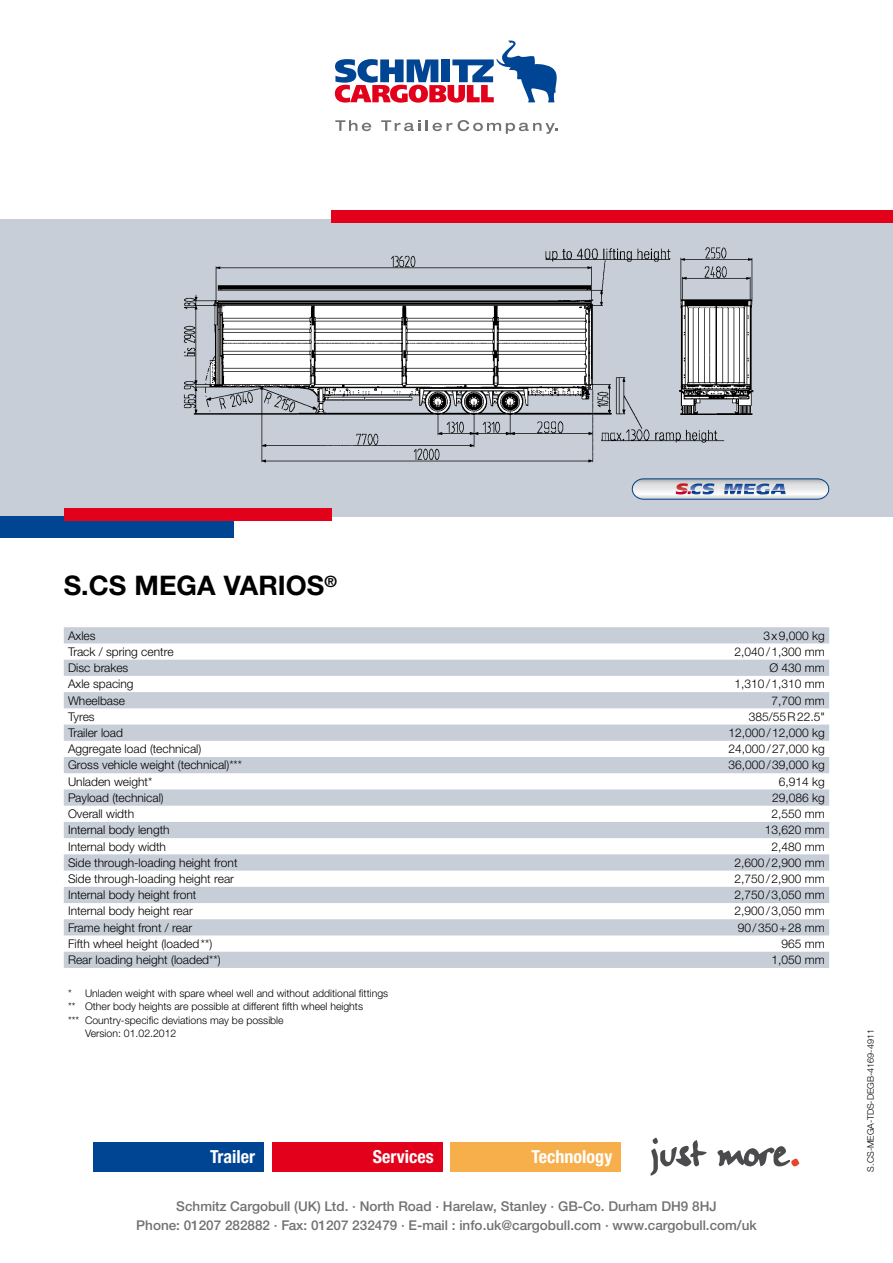
<style>
.page{position:relative;width:893px;height:1263px;background:#fff}
.page>*{position:absolute;margin:0;border:0;box-sizing:border-box;transform-origin:0 0}
.t1{font:700 27px "Helvetica Neue LTW1 G";color:#000}
.t2{font:700 condensed 18px "Helvetica Neue LT Pro";color:#fff}
.t3{font:500 13.5px/19.5px "Helvetica Neue LTW1 G";color:#707172;text-align:center}
.t4{font:300 12px "Helvetica Neue LTW1 G";color:#000}
.t5{font:300 10.5px "Helvetica Neue LTW1 G";color:#000}
.t6{font:300 9px "Helvetica Neue LTW1 G";color:#000}
</style>
<div class="page">
<svg style="left:335px;top:41px;width:222px;height:62px"></svg>
<svg style="left:335px;top:120px;width:36px;height:11px"></svg>
<svg style="left:381px;top:120px;width:39px;height:11px"></svg>
<svg style="left:426px;top:120px;width:26px;height:11px"></svg>
<svg style="left:458px;top:120px;width:100px;height:14px"></svg>
<div style="left:0;top:219px;width:893px;height:298px;background:#c7ced7"></div>
<div style="left:0;top:517px;width:234px;height:21px;background:#004494"></div>
<div style="left:64px;top:508px;width:268px;height:13px;background:#e2001a"></div>
<div style="left:332px;top:210px;width:561px;height:13px;background:#e2001a"></div>
<div style="left:94px;top:1142px;width:170px;height:29px;background:#004494"></div>
<div style="left:272px;top:1142px;width:170px;height:29px;background:#e2001a"></div>
<div style="left:451px;top:1142px;width:170px;height:29px;background:#f7af4c"></div>
<svg style="left:651px;top:1137px;width:148px;height:39px"></svg>
<svg style="left:631px;top:478px;width:199px;height:22px"></svg>
<svg style="left:64px;top:627px;width:765px;height:341px;fill:#ced4dc"></svg>
<img style="left:183px;top:247px;width:571px;height:216px">
<h1 class="t1" style="left:64px;top:569px;width:275px">S.CS MEGA VARIOS<sup>®</sup></h1>
<p class="t4" style="left:68px;top:628px;width:29px">Axles</p>
<p class="t4" style="left:763px;top:628px;width:63px">3x9,000 kg</p>
<p class="t4" style="left:68px;top:644px;width:107px">Track / spring centre</p>
<p class="t4" style="left:735px;top:644px;width:92px">2,040/1,300 mm</p>
<p class="t4" style="left:68px;top:660px;width:62px">Disc brakes</p>
<p class="t4" style="left:769px;top:660px;width:57px">Ø 430 mm</p>
<p class="t4" style="left:68px;top:677px;width:67px">Axle spacing</p>
<p class="t4" style="left:735px;top:677px;width:92px">1,310/1,310 mm</p>
<p class="t4" style="left:68px;top:693px;width:59px">Wheelbase</p>
<p class="t4" style="left:772px;top:693px;width:55px">7,700 mm</p>
<p class="t4" style="left:68px;top:709px;width:28px">Tyres</p>
<p class="t4" style="left:749px;top:709px;width:78px">385/55R22.5"</p>
<p class="t4" style="left:68px;top:725px;width:57px">Trailer load</p>
<p class="t4" style="left:728px;top:725px;width:98px">12,000/12,000 kg</p>
<p class="t4" style="left:68px;top:742px;width:135px">Aggregate load (technical)</p>
<p class="t4" style="left:728px;top:742px;width:98px">24,000/27,000 kg</p>
<p class="t4" style="left:68px;top:758px;width:175px">Gross vehicle weight (technical)***</p>
<p class="t4" style="left:728px;top:758px;width:98px">36,000/39,000 kg</p>
<p class="t4" style="left:68px;top:774px;width:86px">Unladen weight*</p>
<p class="t4" style="left:779px;top:774px;width:48px">6,914 kg</p>
<p class="t4" style="left:68px;top:790px;width:97px">Payload (technical)</p>
<p class="t4" style="left:772px;top:790px;width:54px">29,086 kg</p>
<p class="t4" style="left:68px;top:806px;width:68px">Overall width</p>
<p class="t4" style="left:772px;top:806px;width:55px">2,550 mm</p>
<p class="t4" style="left:68px;top:823px;width:103px">Internal body length</p>
<p class="t4" style="left:765px;top:823px;width:62px">13,620 mm</p>
<p class="t4" style="left:68px;top:839px;width:100px">Internal body width</p>
<p class="t4" style="left:772px;top:839px;width:55px">2,480 mm</p>
<p class="t4" style="left:68px;top:855px;width:171px">Side through-loading height front</p>
<p class="t4" style="left:735px;top:855px;width:92px">2,600/2,900 mm</p>
<p class="t4" style="left:68px;top:871px;width:167px">Side through-loading height rear</p>
<p class="t4" style="left:735px;top:871px;width:92px">2,750/2,900 mm</p>
<p class="t4" style="left:68px;top:888px;width:130px">Internal body height front</p>
<p class="t4" style="left:735px;top:888px;width:92px">2,750/3,050 mm</p>
<p class="t4" style="left:68px;top:904px;width:126px">Internal body height rear</p>
<p class="t4" style="left:735px;top:904px;width:92px">2,900/3,050 mm</p>
<p class="t4" style="left:68px;top:920px;width:126px">Frame height front / rear</p>
<p class="t4" style="left:738px;top:920px;width:89px">90/350+28 mm</p>
<p class="t4" style="left:68px;top:936px;width:146px">Fifth wheel height (loaded**)</p>
<p class="t4" style="left:782px;top:936px;width:45px">965 mm</p>
<p class="t4" style="left:68px;top:952px;width:154px">Rear loading height (loaded**)</p>
<p class="t4" style="left:772px;top:952px;width:55px">1,050 mm</p>
<p class="t5" style="left:68px;top:986px;width:322px">* Unladen weight with spare wheel well and without additional fittings</p>
<p class="t5" style="left:68px;top:1000px;width:297px">** Other body heights are possible at different fifth wheel heights</p>
<p class="t5" style="left:68px;top:1013px;width:217px">*** Country-specific deviations may be possible</p>
<p class="t5" style="left:85px;top:1027px;width:93px">Version: 01.02.2012</p>
<h2 class="t2" style="left:210px;top:1146px;width:46px">Trailer</h2>
<h2 class="t2" style="left:373px;top:1146px;width:62px">Services</h2>
<h2 class="t2" style="left:532px;top:1146px;width:82px">Technology</h2>
<p class="t3" style="left:136px;top:1196px;width:622px">Schmitz Cargobull (UK) Ltd. · North Road · Harelaw, Stanley · GB-Co. Durham DH9 8HJ<br>Phone: 01207 282882 · Fax: 01207 232479 · E-mail : info.uk@cargobull.com · www.cargobull.com/uk</p>
<p class="t6" style="left:865px;top:1171px;width:144px;rotate:-90deg">S.CS-MEGA-TDS-DEGB-4169-4911</p>
</div>
